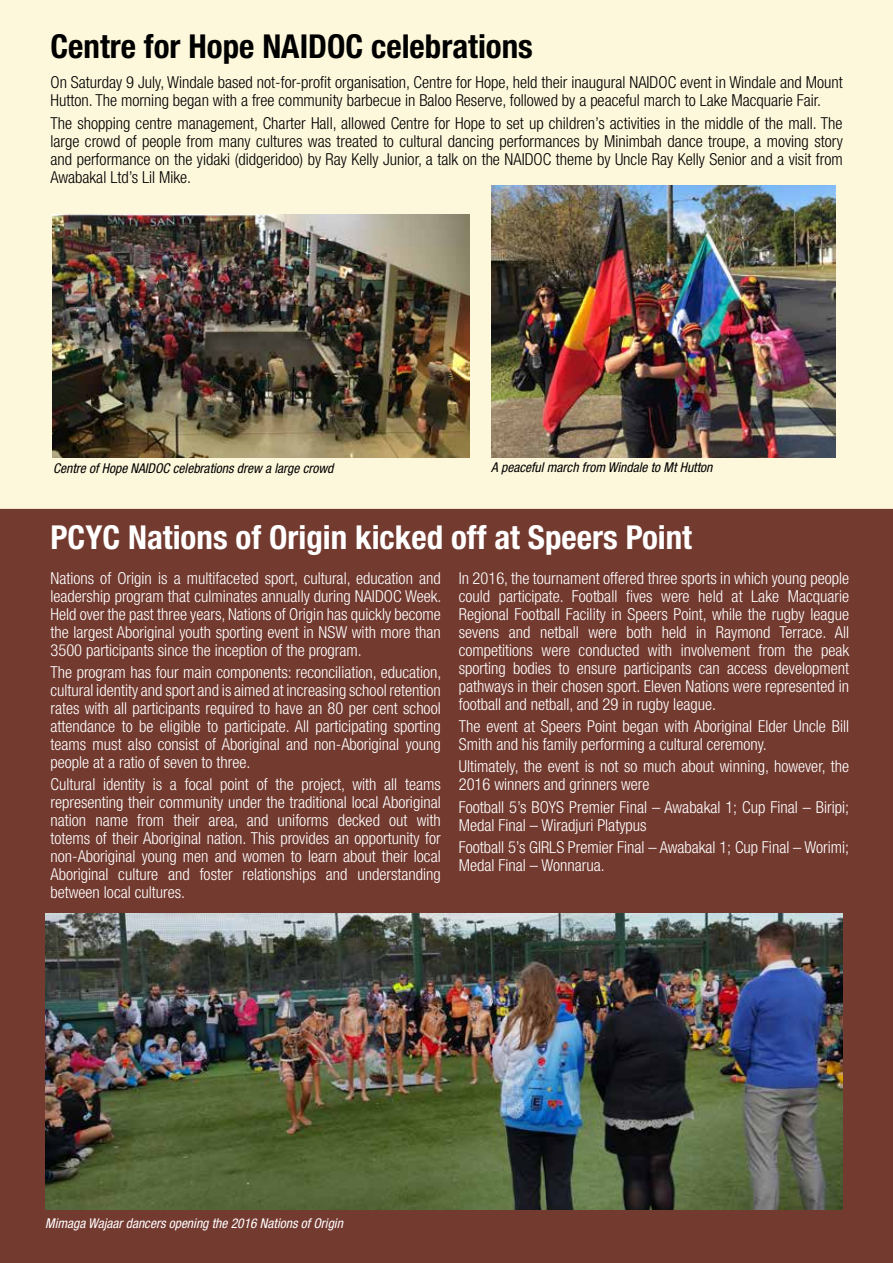
<style>
.page{position:relative;width:893px;height:1263px;background:#fff}
.page>*{position:absolute;margin:0;border:0;box-sizing:border-box;transform-origin:0 0}
.t1{font:700 condensed 33px "Helvetica Neue LT Std";color:#fff}
.t2{font:700 condensed 33px "Helvetica Neue LT Std";color:#000}
.t3{font:300 condensed 16.5px/18px "Helvetica Neue LT Std";color:#fff;text-align:justify}
.t4{font:300 condensed 16.5px/18px "Helvetica Neue LT Std";color:#000}
.t5{font:italic condensed 13.5px "Helvetica Neue LT Std";color:#000}
.t6{font:italic condensed 13.5px "Helvetica Neue LT Std";color:#fff}
</style>
<div class="page">
<div style="left:0;top:0;width:893px;height:514px;background:#fdf8dc"></div>
<div style="left:0;top:509px;width:893px;height:754px;background:#733a30"></div>
<img style="left:45px;top:914px;width:798px;height:295px">
<img style="left:52px;top:214px;width:418px;height:244px">
<img style="left:491px;top:186px;width:344px;height:272px">
<h1 class="t2" style="left:50px;top:26px;width:484px">Centre for Hope NAIDOC celebrations</h1>
<p class="t4" style="left:50px;top:73px;width:794px">On Saturday 9 July, Windale based not-for-profit organisation, Centre for Hope, held their inaugural NAIDOC event in Windale and Mount<br>Hutton. The morning began with a free community barbecue in Baloo Reserve, followed by a peaceful march to Lake Macquarie Fair.</p>
<p class="t4" style="left:50px;top:114px;width:794px;text-align:justify">The shopping centre management, Charter Hall, allowed Centre for Hope to set up children’s activities in the middle of the mall. The large crowd of people from many cultures was treated to cultural dancing performances by Minimbah dance troupe, a moving story and performance on the yidaki (didgeridoo) by Ray Kelly Junior, a talk on the NAIDOC theme by Uncle Ray Kelly Senior and a visit from Awabakal Ltd’s Lil Mike.</p>
<p class="t5" style="left:53px;top:461px;width:282px">Centre of Hope NAIDOC celebrations drew a large crowd</p>
<p class="t5" style="left:491px;top:459px;width:223px">A peaceful march from Windale to Mt Hutton</p>
<h1 class="t1" style="left:50px;top:517px;width:643px">PCYC Nations of Origin kicked off at Speers Point</h1>
<p class="t3" style="left:50px;top:569px;width:392px">Nations of Origin is a multifaceted sport, cultural, education and leadership program that culminates annually during NAIDOC Week.<br>Held over the past three years, Nations of Origin has quickly become the largest Aboriginal youth sporting event in NSW with more than 3500 participants since the inception of the program.</p>
<p class="t3" style="left:50px;top:663px;width:392px">The program has four main components: reconciliation, education, cultural identity and sport and is aimed at increasing school retention rates with all participants required to have an 80 per cent school attendance to be eligible to participate. All participating sporting teams must also consist of Aboriginal and non-Aboriginal young people at a ratio of seven to three.</p>
<p class="t3" style="left:50px;top:775px;width:392px">Cultural identity is a focal point of the project, with all teams representing their community under the traditional local Aboriginal nation name from their area, and uniforms decked out with totems of their Aboriginal nation. This provides an opportunity for non-Aboriginal young men and women to learn about their local Aboriginal culture and foster relationships and understanding between local cultures.</p>
<p class="t3" style="left:459px;top:569px;width:392px">In 2016, the tournament offered three sports in which young people could participate. Football fives were held at Lake Macquarie Regional Football Facility in Speers Point, while the rugby league sevens and netball were both held in Raymond Terrace. All competitions were conducted with involvement from the peak sporting bodies to ensure participants can access development pathways in their chosen sport. Eleven Nations were represented in football and netball, and 29 in rugby league.</p>
<p class="t3" style="left:459px;top:717px;width:392px">The event at Speers Point began with Aboriginal Elder Uncle Bill<br>Smith and his family performing a cultural ceremony.</p>
<p class="t3" style="left:459px;top:757px;width:392px">Ultimately, the event is not so much about winning, however, the<br>2016 winners and grinners were</p>
<p class="t3" style="left:459px;top:798px;width:392px">Football 5’s BOYS Premier Final – Awabakal 1; Cup Final – Biripi;<br>Medal Final – Wiradjuri Platypus</p>
<p class="t3" style="left:459px;top:838px;width:392px">Football 5’s GIRLS Premier Final – Awabakal 1; Cup Final – Worimi;<br>Medal Final – Wonnarua.</p>
<p class="t6" style="left:45px;top:1215px;width:299px">Mimaga Wajaar dancers opening the 2016 Nations of Origin</p>
</div>
